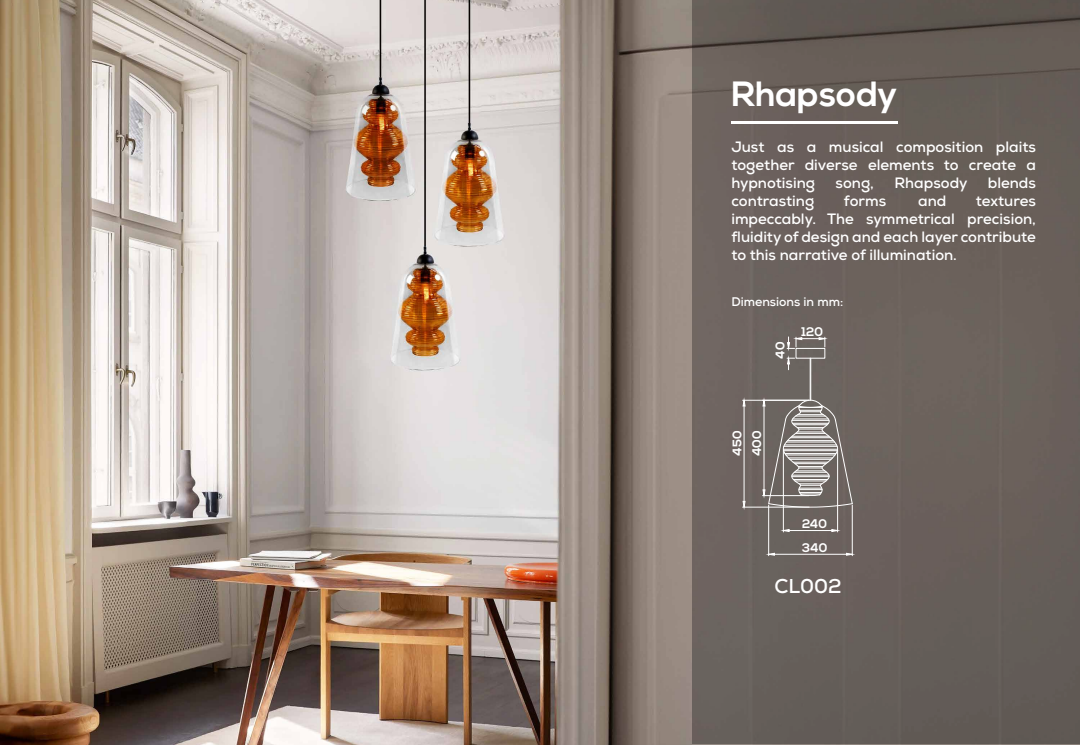
<style>
.page{position:relative;width:1080px;height:745px;background:#fff}
.page>*{position:absolute;margin:0;border:0;box-sizing:border-box;transform-origin:0 0}
.t1{font:700 35px "Nexa";color:#fff}
.t2{font:700 20px "Nexa";color:#fff}
.t3{font:700 15px/18px "Nexa";color:#fff;text-align:justify}
.t4{font:700 12.5px "Nexa";color:#fff}
.t5{font:700 12.5px "Nexa";color:#fff}
</style>
<div class="page">
<img style="left:0;top:0;width:692px;height:744px">
<div style="left:692px;top:0;width:388px;height:744px;background:#69605b"></div>
<hr style="left:731px;top:121px;width:167px;height:3px;background:#fff">
<hr style="left:743px;top:400px;width:66px;height:1px;background:#fff">
<hr style="left:743px;top:507px;width:66px;height:1px;background:#fff">
<hr style="left:744px;top:406px;width:1px;height:95px;background:#fff">
<svg style="left:743px;top:501px;width:2px;height:6px"></svg>
<hr style="left:852px;top:505px;width:1px;height:51px;background:#fff">
<hr style="left:768px;top:505px;width:1px;height:51px;background:#fff">
<hr style="left:774px;top:554px;width:73px;height:1px;background:#fff">
<svg style="left:846px;top:553px;width:7px;height:2px"></svg>
<svg style="left:768px;top:553px;width:7px;height:2px"></svg>
<svg style="left:763px;top:400px;width:90px;height:108px"></svg>
<hr style="left:783px;top:450px;width:1px;height:82px;background:#fff">
<hr style="left:837px;top:450px;width:1px;height:82px;background:#fff">
<hr style="left:789px;top:530px;width:43px;height:1px;background:#fff">
<svg style="left:783px;top:529px;width:6px;height:3px"></svg>
<svg style="left:832px;top:529px;width:6px;height:3px"></svg>
<hr style="left:810px;top:358px;width:1px;height:42px;background:#fff">
<div style="left:796px;top:348px;width:29px;height:11px;border:1px solid #fff"></div>
<svg style="left:787px;top:358px;width:8px;height:12px"></svg>
<svg style="left:787px;top:337px;width:39px;height:12px"></svg>
<h1 class="t1" style="left:731px;top:74px;width:168px">Rhapsody</h1>
<p class="t3" style="left:731px;top:137px;width:306px">Just as a musical composition plaits together diverse elements to create a hypnotising</p>
<p class="t3" style="left:836px;top:173px;width:40px">song,</p>
<p class="t3" style="left:895px;top:173px;width:75px">Rhapsody</p>
<p class="t3" style="left:988px;top:173px;width:50px">blends</p>
<p class="t3" style="left:731px;top:191px;width:84px">contrasting</p>
<p class="t3" style="left:844px;top:191px;width:44px">forms</p>
<p class="t3" style="left:918px;top:191px;width:30px">and</p>
<p class="t3" style="left:731px;top:191px;width:306px;text-indent:244px">textures impeccably. The symmetrical precision, fluidity of design and each layer contribute to this narrative of illumination.</p>
<p class="t5" style="left:731px;top:294px;width:113px">Dimensions in mm:</p>
<p class="t4" style="left:773px;top:359px;width:19px;rotate:-90deg">40</p>
<p class="t4" style="left:802px;top:324px;width:23px">120</p>
<p class="t4" style="left:750px;top:456px;width:27px;rotate:-90deg">400</p>
<p class="t4" style="left:730px;top:456px;width:27px;rotate:-90deg">450</p>
<p class="t4" style="left:802px;top:517px;width:26px">240</p>
<p class="t4" style="left:802px;top:541px;width:27px">340</p>
<h2 class="t2" style="left:774px;top:574px;width:69px">CL002</h2>
</div>
